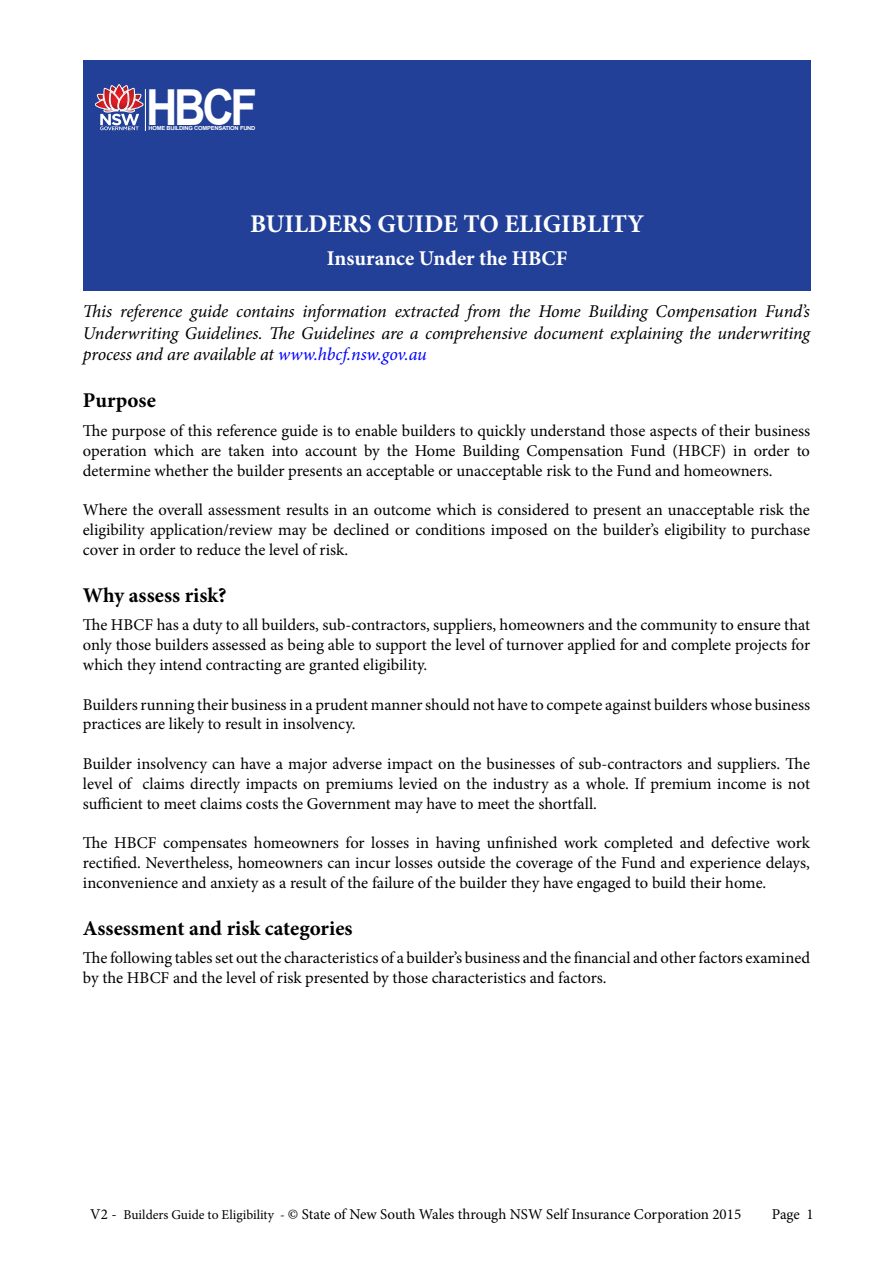
<style>
.page{position:relative;width:893px;height:1263px;background:#fff}
.page>*{position:absolute;margin:0;border:0;box-sizing:border-box;transform-origin:0 0}
.t1{font:700 49.65px "Arial";color:#fff;scale:.88 1}
.t2{font:700 25.5px "Minion Pro";color:#fff}
.t3{font:700 21px "Minion Pro";color:#000}
.t4{font:700 21px "Minion Pro";color:#fff}
.t5{font:italic 18px/21.6px "Minion Pro";letter-spacing:-.01em;color:#000;text-align:justify}
.t6{font:16.5px/19.8px "Minion Pro";color:#000;text-align:justify}
.t7{font:15px "Minion Pro";color:#000}
.t8{font:700 5.55px "Arial";letter-spacing:-.035em;color:#fff;scale:1.05 1}
.s1{color:#00f}
.s2{font-size:13.5px}
</style>
<div class="page">
<div style="left:84px;top:60px;width:727px;height:230px;background:#224098"></div>
<svg style="left:95px;top:84px;width:48px;height:46px"></svg>
<hr style="left:145px;top:89px;width:1px;height:42px;background:#fff">
<h1 class="t1" style="left:146px;top:74px;width:128px">HBCF</h1>
<p class="t8" style="left:148px;top:125px;width:103px">HOME BUILDING COMPENSATION FUND</p>
<h2 class="t2" style="left:250px;top:205px;width:396px">BUILDERS GUIDE TO ELIGIBLITY</h2>
<p class="t4" style="left:327px;top:243px;width:242px">Insurance Under the HBCF</p>
<p class="t5" style="left:83px;top:301px;width:729px">This reference guide contains information extracted from the Home Building Compensation Fund’s Underwriting Guidelines. The Guidelines are a comprehensive document explaining the underwriting process and are available at <span class="s1">www.hbcf.nsw.gov.au</span></p>
<p class="t3" style="left:83px;top:386px;width:75px">Purpose</p>
<p class="t6" style="left:83px;top:421px;width:729px">The purpose of this reference guide is to enable builders to quickly understand those aspects of their business operation which are taken into account by the Home Building Compensation Fund (HBCF) in order to determine whether the builder presents an acceptable or unacceptable risk to the Fund and homeowners.</p>
<p class="t6" style="left:83px;top:500px;width:729px">Where the overall assessment results in an outcome which is considered to present an unacceptable risk the eligibility application/review may be declined or conditions imposed on the builder’s eligibility to purchase cover in order to reduce the level of risk.</p>
<p class="t3" style="left:83px;top:580px;width:145px">Why assess risk?</p>
<p class="t6" style="left:83px;top:615px;width:729px">The HBCF has a duty to all builders, sub-contractors, suppliers, homeowners and the community to ensure that only those builders assessed as being able to support the level of turnover applied for and complete projects for which they intend contracting are granted eligibility.</p>
<p class="t6" style="left:83px;top:694px;width:729px">Builders running their business in a prudent manner should not have to compete against builders whose business practices are likely to result in insolvency.</p>
<p class="t6" style="left:83px;top:754px;width:729px">Builder insolvency can have a major adverse impact on the businesses of sub-contractors and suppliers. The level of claims directly impacts on premiums levied on the industry as a whole. If premium income is not sufficient to meet claims costs the Government may have to meet the shortfall.</p>
<p class="t6" style="left:83px;top:833px;width:729px">The HBCF compensates homeowners for losses in having unfinished work completed and defective work rectified. Nevertheless, homeowners can incur losses outside the coverage of the Fund and experience delays, inconvenience and anxiety as a result of the failure of the builder they have engaged to build their home.</p>
<p class="t3" style="left:83px;top:913px;width:271px">Assessment and risk categories</p>
<p class="t6" style="left:83px;top:948px;width:729px">The following tables set out the characteristics of a builder’s business and the financial and other factors examined by the HBCF and the level of risk presented by those characteristics and factors.</p>
<p class="t7" style="left:90px;top:1204px;width:652px">V2 - <span class="s2">Builders Guide to Eligibility -</span> © State of New South Wales through NSW Self Insurance Corporation 2015</p>
<p class="t7" style="left:772px;top:1204px;width:43px">Page 1</p>
</div>
